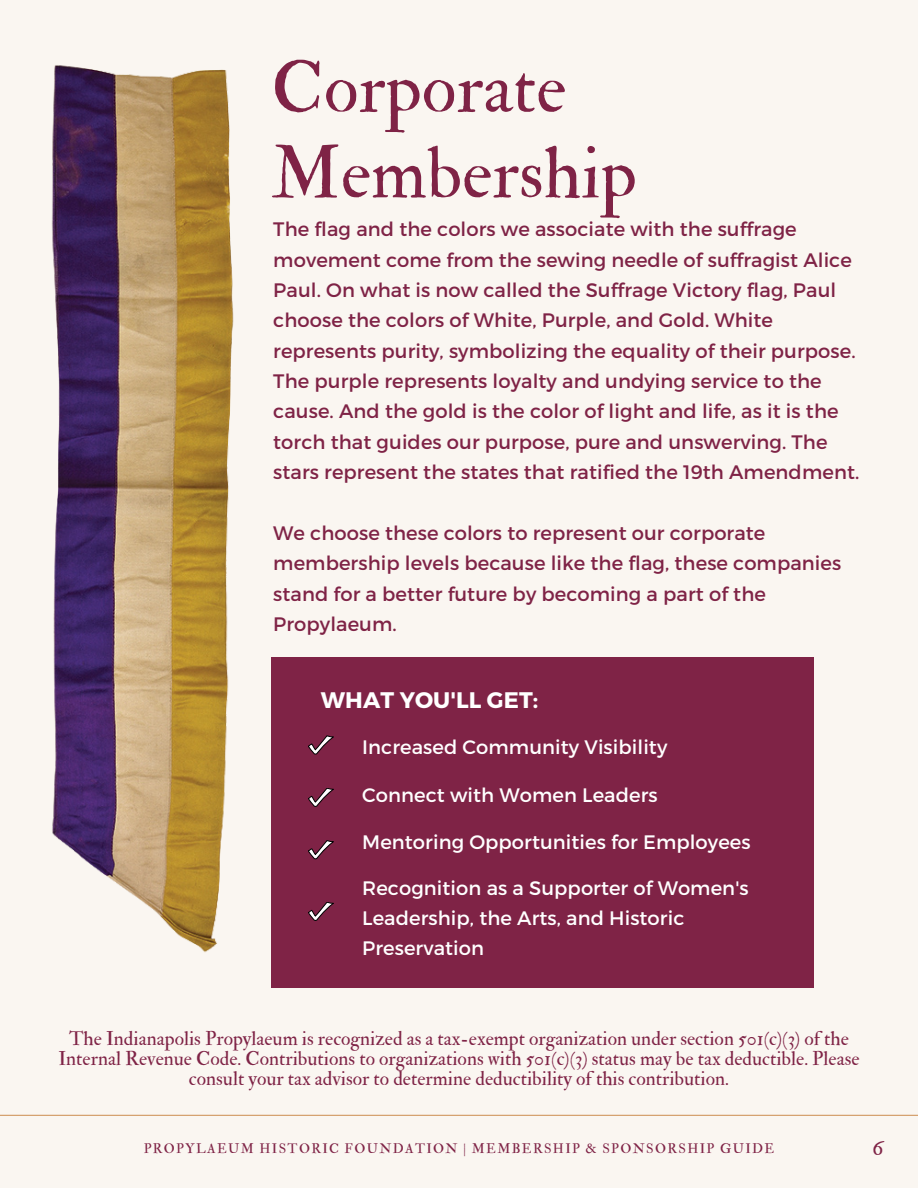
<style>
.page{position:relative;width:918px;height:1188px;background:#faf6f1}
.page>*{position:absolute;margin:0;border:0;box-sizing:border-box;transform-origin:0 0}
.t1{font:72px/85.5px "IM FELL Double Pica Roman";color:#7f2346}
.t2{font:700 22.5px "Montserrat";letter-spacing:.005em;color:#fff}
.t3{font:22.5px "IM FELL Double Pica Roman";color:#7f2346}
.t4{font:19.5px/30.3px "Montserrat";letter-spacing:.005em;color:#7f2346}
.t5{font:19.5px/20.2px "IM FELL Double Pica Roman";color:#7f2346;text-align:center}
.t6{font:19.5px/30.3px "Montserrat";letter-spacing:.005em;color:#fff}
.t7{font:13.5px "IM FELL Double Pica Roman";letter-spacing:.1em;color:#7f2346}
</style>
<div class="page">
<img style="left:51px;top:65px;width:183px;height:887px">
<hr style="left:0;top:1115px;width:918px;height:1px;background:#d19861">
<div style="left:271px;top:657px;width:542px;height:330px;background:#7f2346"></div>
<svg style="left:308px;top:736px;width:25px;height:18px"></svg>
<svg style="left:308px;top:788px;width:25px;height:19px"></svg>
<svg style="left:308px;top:902px;width:25px;height:19px"></svg>
<svg style="left:308px;top:841px;width:25px;height:18px"></svg>
<h1 class="t1" style="left:271px;top:47px;width:367px">Corporate<br>Membership</h1>
<h3 class="t4" style="left:273px;top:213px;width:588px">The flag and the colors we associate with the suffrage movement come from the sewing needle of suffragist Alice Paul. On what is now called the Suffrage Victory flag, Paul choose the colors of White, Purple, and Gold. White represents purity, symbolizing the equality of their purpose.<br>The purple represents loyalty and undying service to the cause. And the gold is the color of light and life, as it is the torch that guides our purpose, pure and unswerving. The stars represent the states that ratified the 19th Amendment.</h3>
<h3 class="t4" style="left:273px;top:517px;width:570px">We choose these colors to represent our corporate membership levels because like the flag, these companies stand for a better future by becoming a part of the Propylaeum.</h3>
<h3 class="t2" style="left:321px;top:685px;width:219px">WHAT YOU'LL GET:</h3>
<p class="t6" style="left:362px;top:731px;width:307px">Increased Community Visibility</p>
<h3 class="t6" style="left:362px;top:779px;width:297px">Connect with Women Leaders</h3>
<p class="t6" style="left:362px;top:826px;width:390px">Mentoring Opportunities for Employees</p>
<p class="t6" style="left:362px;top:872px;width:388px">Recognition as a Supporter of Women's<br>Leadership, the Arts, and Historic<br>Preservation</p>
<h3 class="t5" style="left:58px;top:1029px;width:803px">The Indianapolis Propylaeum is recognized as a tax-exempt organization under section 501(c)(3) of the<br>Internal Revenue Code. Contributions to organizations with 501(c)(3) status may be tax deductible. Please consult your tax advisor to determine deductibility of this contribution.</h3>
<h2 class="t7" style="left:144px;top:1140px;width:632px">PROPYLAEUM HISTORIC FOUNDATION | MEMBERSHIP &amp; SPONSORSHIP GUIDE</h2>
<p class="t3" style="left:872px;top:1134px;width:13px">6</p>
</div>
